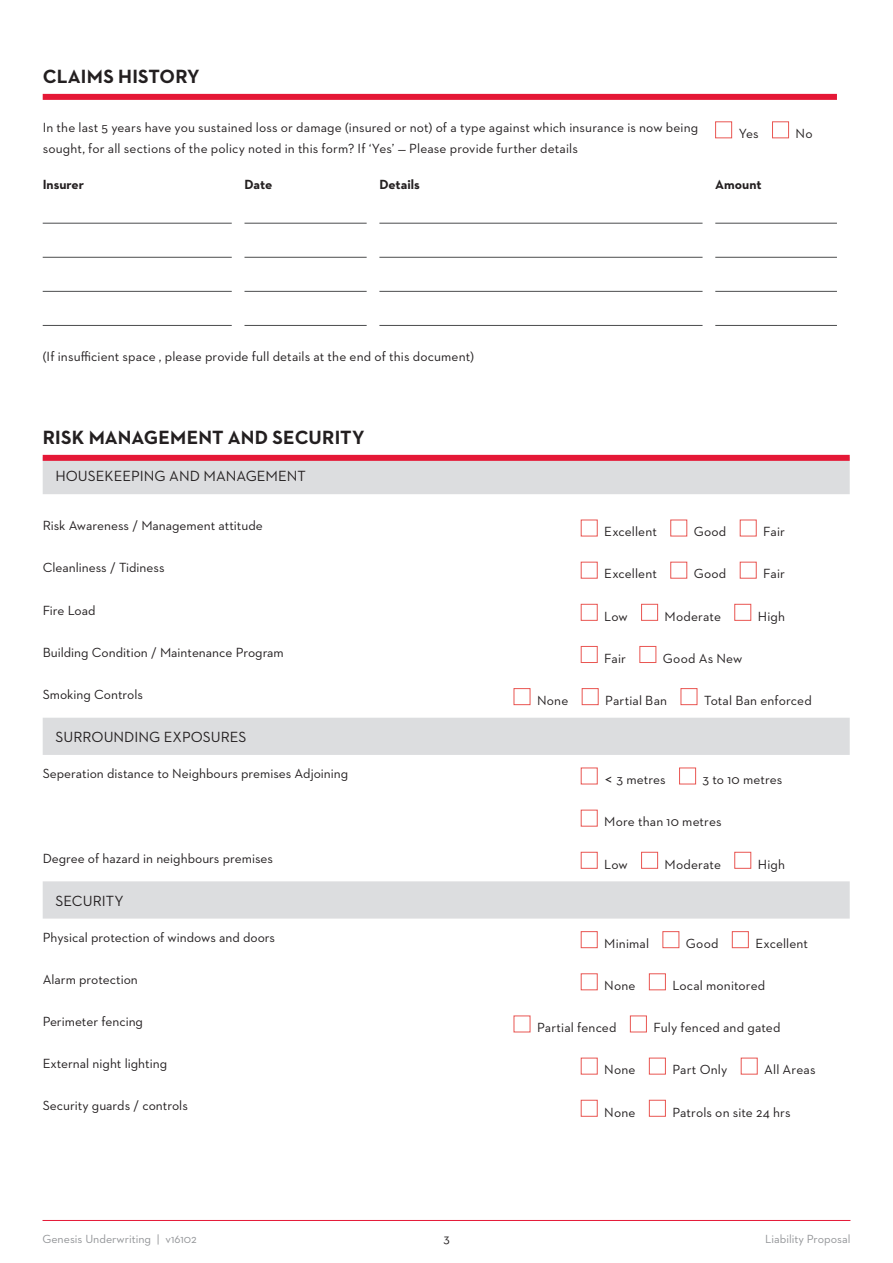
<style>
.page{position:relative;width:893px;height:1263px;background:#fff}
.page>*{position:absolute;margin:0;border:0;box-sizing:border-box;transform-origin:0 0}
.Form_Lines__Aside{font:700 19.5px "Neutraface 2 Text";letter-spacing:.01em;color:#231f20}
.Text_Body{font:15px "Neutraface 2 Text";color:#231f20}
.Text_Body-2{font:13.5px/21px "Neutraface 2 Text";color:#231f20}
.Text_Body-3{font:700 13.5px "Neutraface 2 Text";color:#231f20}
.t1{font:12.75px "Neutraface 2 Text";color:#231f20}
.t2{font:12px "Neutraface 2 Text";color:#939598}
.s1{font-size:18px}
</style>
<div class="page">
<hr style="left:43px;top:1220px;width:807px;height:1px;background:#e51836">
<svg style="left:43px;top:461px;width:807px;height:457px"></svg>
<div style="left:43px;top:94px;width:794px;height:6px;background:#e51836"></div>
<div style="left:715px;top:122px;width:17px;height:16px;border:1px solid #e95652"></div>
<div style="left:772px;top:122px;width:17px;height:16px;border:1px solid #e95652"></div>
<hr style="left:43px;top:223px;width:189px;height:1px;background:#4b4c4d">
<hr style="left:244px;top:223px;width:123px;height:1px;background:#4b4c4d">
<hr style="left:379px;top:223px;width:323px;height:1px;background:#4b4c4d">
<hr style="left:715px;top:223px;width:122px;height:1px;background:#4b4c4d">
<hr style="left:43px;top:257px;width:189px;height:1px;background:#4b4c4d">
<hr style="left:244px;top:257px;width:123px;height:1px;background:#4b4c4d">
<hr style="left:379px;top:257px;width:323px;height:1px;background:#4b4c4d">
<hr style="left:715px;top:257px;width:122px;height:1px;background:#4b4c4d">
<hr style="left:43px;top:291px;width:189px;height:1px;background:#4b4c4d">
<hr style="left:244px;top:291px;width:123px;height:1px;background:#4b4c4d">
<hr style="left:379px;top:291px;width:323px;height:1px;background:#4b4c4d">
<hr style="left:715px;top:291px;width:122px;height:1px;background:#4b4c4d">
<hr style="left:43px;top:325px;width:189px;height:1px;background:#4b4c4d">
<hr style="left:244px;top:325px;width:123px;height:1px;background:#4b4c4d">
<hr style="left:379px;top:325px;width:323px;height:1px;background:#4b4c4d">
<hr style="left:715px;top:325px;width:122px;height:1px;background:#4b4c4d">
<div style="left:43px;top:455px;width:807px;height:6px;background:#e51836"></div>
<div style="left:581px;top:520px;width:16px;height:16px;border:1px solid #e95652"></div>
<div style="left:670px;top:520px;width:17px;height:16px;border:1px solid #e95652"></div>
<div style="left:740px;top:520px;width:16px;height:16px;border:1px solid #e95652"></div>
<div style="left:581px;top:562px;width:16px;height:16px;border:1px solid #e95652"></div>
<div style="left:670px;top:562px;width:17px;height:16px;border:1px solid #e95652"></div>
<div style="left:740px;top:562px;width:16px;height:16px;border:1px solid #e95652"></div>
<div style="left:581px;top:604px;width:16px;height:17px;border:1px solid #e95652"></div>
<div style="left:641px;top:604px;width:17px;height:17px;border:1px solid #e95652"></div>
<div style="left:734px;top:604px;width:17px;height:17px;border:1px solid #e95652"></div>
<div style="left:581px;top:646px;width:16px;height:17px;border:1px solid #e95652"></div>
<div style="left:640px;top:646px;width:16px;height:17px;border:1px solid #e95652"></div>
<div style="left:514px;top:688px;width:16px;height:17px;border:1px solid #e95652"></div>
<div style="left:582px;top:688px;width:16px;height:17px;border:1px solid #e95652"></div>
<div style="left:681px;top:688px;width:16px;height:17px;border:1px solid #e95652"></div>
<div style="left:581px;top:768px;width:16px;height:16px;border:1px solid #e95652"></div>
<div style="left:679px;top:768px;width:17px;height:16px;border:1px solid #e95652"></div>
<div style="left:581px;top:810px;width:16px;height:16px;border:1px solid #e95652"></div>
<div style="left:581px;top:852px;width:16px;height:17px;border:1px solid #e95652"></div>
<div style="left:641px;top:852px;width:17px;height:17px;border:1px solid #e95652"></div>
<div style="left:734px;top:852px;width:17px;height:17px;border:1px solid #e95652"></div>
<div style="left:581px;top:931px;width:16px;height:17px;border:1px solid #e95652"></div>
<div style="left:663px;top:931px;width:16px;height:17px;border:1px solid #e95652"></div>
<div style="left:732px;top:931px;width:17px;height:17px;border:1px solid #e95652"></div>
<div style="left:581px;top:973px;width:16px;height:17px;border:1px solid #e95652"></div>
<div style="left:649px;top:973px;width:17px;height:17px;border:1px solid #e95652"></div>
<div style="left:630px;top:1016px;width:17px;height:16px;border:1px solid #e95652"></div>
<div style="left:581px;top:1058px;width:16px;height:16px;border:1px solid #e95652"></div>
<div style="left:649px;top:1058px;width:17px;height:16px;border:1px solid #e95652"></div>
<div style="left:741px;top:1058px;width:16px;height:16px;border:1px solid #e95652"></div>
<div style="left:581px;top:1100px;width:16px;height:16px;border:1px solid #e95652"></div>
<div style="left:649px;top:1100px;width:17px;height:16px;border:1px solid #e95652"></div>
<p class="Form_Lines__Aside" style="left:43px;top:64px;width:158px">CLAIMS HISTORY</p>
<p class="Text_Body-2" style="left:43px;top:117px;width:657px">In the last 5 years have you sustained loss or damage (insured or not) of a type against which insurance is now being sought, for all sections of the policy noted in this form? If ‘Yes’ — Please provide further details</p>
<p class="Text_Body-2" style="left:739px;top:123px;width:22px">Yes</p>
<p class="Text_Body-2" style="left:796px;top:123px;width:19px">No</p>
<p class="Text_Body-3" style="left:43px;top:176px;width:43px">Insurer</p>
<p class="Text_Body-3" style="left:244px;top:176px;width:29px">Date</p>
<p class="Text_Body-3" style="left:379px;top:176px;width:42px">Details</p>
<p class="Text_Body-3" style="left:715px;top:176px;width:48px">Amount</p>
<p class="Text_Body-2" style="left:43px;top:346px;width:433px">(If insufficient space , please provide full details at the end of this document)</p>
<p class="Form_Lines__Aside" style="left:43px;top:425px;width:323px">RISK MANAGEMENT AND SECURITY</p>
<p class="Text_Body" style="left:55px;top:467px;width:252px">HOUSEKEEPING AND MANAGEMENT</p>
<p class="Text_Body-2" style="left:43px;top:515px;width:222px">Risk Awareness / Management attitude</p>
<p class="Text_Body-2" style="left:604px;top:521px;width:54px">Excellent</p>
<p class="Text_Body-2" style="left:694px;top:521px;width:34px">Good</p>
<p class="Text_Body-2" style="left:763px;top:521px;width:23px">Fair</p>
<p class="Text_Body-2" style="left:43px;top:557px;width:123px">Cleanliness / Tidiness</p>
<p class="Text_Body-2" style="left:604px;top:563px;width:54px">Excellent</p>
<p class="Text_Body-2" style="left:694px;top:563px;width:34px">Good</p>
<p class="Text_Body-2" style="left:763px;top:563px;width:23px">Fair</p>
<p class="Text_Body-2" style="left:43px;top:599px;width:54px">Fire Load</p>
<p class="Text_Body-2" style="left:604px;top:605px;width:25px">Low</p>
<p class="Text_Body-2" style="left:665px;top:605px;width:58px">Moderate</p>
<p class="Text_Body-2" style="left:758px;top:605px;width:29px">High</p>
<p class="Text_Body-2" style="left:43px;top:641px;width:243px">Building Condition / Maintenance Program</p>
<p class="Text_Body-2" style="left:604px;top:647px;width:23px">Fair</p>
<p class="Text_Body-2" style="left:663px;top:647px;width:81px">Good As New</p>
<p class="Text_Body-2" style="left:43px;top:683px;width:102px">Smoking Controls</p>
<p class="Text_Body-2" style="left:537px;top:690px;width:33px">None</p>
<p class="Text_Body-2" style="left:605px;top:690px;width:63px">Partial Ban</p>
<p class="Text_Body-2" style="left:704px;top:690px;width:109px">Total Ban enforced</p>
<p class="Text_Body" style="left:55px;top:728px;width:192px">SURROUNDING EXPOSURES</p>
<p class="Text_Body-2" style="left:43px;top:763px;width:307px">Seperation distance to Neighbours premises Adjoining</p>
<p class="Text_Body-2" style="left:604px;top:769px;width:63px"><span class="s1">&lt;</span> 3 metres</p>
<p class="Text_Body-2" style="left:703px;top:769px;width:81px">3 to 10 metres</p>
<p class="Text_Body-2" style="left:604px;top:811px;width:119px">More than 10 metres</p>
<p class="Text_Body-2" style="left:43px;top:847px;width:232px">Degree of hazard in neighbours premises</p>
<p class="Text_Body-2" style="left:604px;top:853px;width:25px">Low</p>
<p class="Text_Body-2" style="left:665px;top:853px;width:58px">Moderate</p>
<p class="Text_Body-2" style="left:758px;top:853px;width:29px">High</p>
<p class="Text_Body" style="left:55px;top:891px;width:70px">SECURITY</p>
<p class="Text_Body-2" style="left:43px;top:926px;width:234px">Physical protection of windows and doors</p>
<p class="Text_Body-2" style="left:604px;top:933px;width:46px">Minimal</p>
<p class="Text_Body-2" style="left:686px;top:933px;width:34px">Good</p>
<p class="Text_Body-2" style="left:755px;top:933px;width:54px">Excellent</p>
<p class="Text_Body-2" style="left:43px;top:969px;width:97px">Alarm protection</p>
<p class="Text_Body-2" style="left:604px;top:975px;width:33px">None</p>
<p class="Text_Body-2" style="left:672px;top:975px;width:94px">Local monitored</p>
<p class="Text_Body-2" style="left:43px;top:1011px;width:102px">Perimeter fencing</p>
<p class="Text_Body-2" style="left:537px;top:1017px;width:81px">Partial fenced</p>
<p class="Text_Body-2" style="left:653px;top:1017px;width:128px">Fuly fenced and gated</p>
<p class="Text_Body-2" style="left:43px;top:1053px;width:126px">External night lighting</p>
<p class="Text_Body-2" style="left:604px;top:1059px;width:33px">None</p>
<p class="Text_Body-2" style="left:672px;top:1059px;width:56px">Part Only</p>
<p class="Text_Body-2" style="left:764px;top:1059px;width:53px">All Areas</p>
<p class="Text_Body-2" style="left:43px;top:1095px;width:147px">Security guards / controls</p>
<p class="Text_Body-2" style="left:604px;top:1101px;width:33px">None</p>
<p class="Text_Body-2" style="left:672px;top:1101px;width:120px">Patrols on site 24 hrs</p>
<p class="t2" style="left:43px;top:1231px;width:156px">Genesis Underwriting | v16102</p>
<p class="t1" style="left:443px;top:1231px;width:8px">3</p>
<p class="t2" style="left:765px;top:1231px;width:87px">Liability Proposal</p>
</div>
